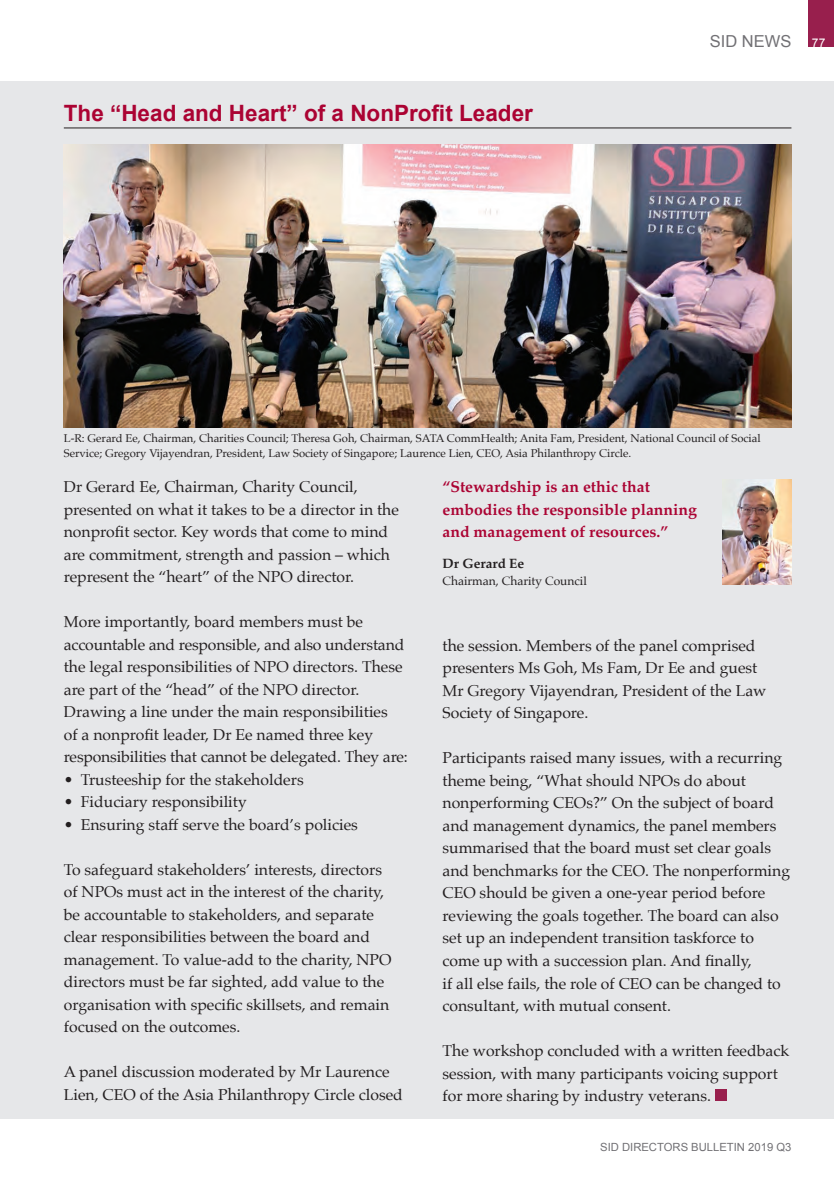
<style>
.page{position:relative;width:834px;height:1178px;background:#fff}
.page>*{position:absolute;margin:0;border:0;box-sizing:border-box;transform-origin:0 0}
.t1{font:700 22.5px "Arial";color:#ab0333}
.t2{font:16.5px "Arial";color:#717074}
.t3{font:15.75px/22.5px "Palatino";color:#231f20}
.t4{font:700 15.75px/22.5px "Palatino";color:#ab0333}
.t5{font:700 13.5px "Palatino";color:#231f20}
.t6{font:12px "Palatino";color:#231f20}
.t7{font:11.25px/14.2px "Palatino";color:#231f20}
.t8{font:11.25px "Arial";color:#717074}
.s1{font-size:12px;color:#fff}
</style>
<div class="page">
<div style="left:808px;top:0;width:25px;height:47px;background:#981f4d"></div>
<div style="left:0;top:81px;width:833px;height:1037px;background:#e6e7e9"></div>
<img style="left:722px;top:479px;width:69px;height:106px">
<img style="left:64px;top:145px;width:727px;height:283px">
<div style="left:715px;top:1089px;width:11px;height:12px;background:#981f4d"></div>
<hr style="left:64px;top:128px;width:727px;height:1px;background:#231f20">
<p class="t1" style="left:64px;top:98px;width:470px">The “Head and Heart” of a NonProfit Leader</p>
<p class="t2" style="left:709px;top:30px;width:117px">SID NEWS <span class="s1">77</span></p>
<p class="t7" style="left:64px;top:431px;width:698px">L-R: Gerard Ee, Chairman, Charities Council; Theresa Goh, Chairman, SATA CommHealth; Anita Fam, President, National Council of Social<br>Service; Gregory Vijayendran, President, Law Society of Singapore; Laurence Lien, CEO, Asia Philanthropy Circle.</p>
<p class="t3" style="left:64px;top:475px;width:336px">Dr Gerard Ee, Chairman, Charity Council, presented on what it takes to be a director in the nonprofit sector. Key words that come to mind are commitment, strength and passion – which represent the “heart” of the NPO director.</p>
<p class="t3" style="left:64px;top:611px;width:345px">More importantly, board members must be accountable and responsible, and also understand the legal responsibilities of NPO directors. These are part of the “head” of the NPO director.<br>Drawing a line under the main responsibilities<br>of a nonprofit leader, Dr Ee named three key responsibilities that cannot be delegated. They are:</p>
<p class="t3" style="left:64px;top:768px;width:241px">• Trusteeship for the stakeholders</p>
<p class="t3" style="left:64px;top:790px;width:184px">• Fiduciary responsibility</p>
<p class="t3" style="left:64px;top:813px;width:295px">• Ensuring staff serve the board’s policies</p>
<p class="t3" style="left:64px;top:858px;width:329px">To safeguard stakeholders’ interests, directors of NPOs must act in the interest of the charity, be accountable to stakeholders, and separate clear responsibilities between the board and management. To value-add to the charity, NPO directors must be far sighted, add value to the organisation with specific skillsets, and remain focused on the outcomes.</p>
<p class="t3" style="left:64px;top:1061px;width:340px">A panel discussion moderated by Mr Laurence<br>Lien, CEO of the Asia Philanthropy Circle closed</p>
<p class="t4" style="left:442px;top:475px;width:256px">“Stewardship is an ethic that embodies the responsible planning and management of resources.”</p>
<p class="t5" style="left:442px;top:552px;width:83px">Dr Gerard Ee</p>
<p class="t6" style="left:442px;top:571px;width:146px">Chairman, Charity Council</p>
<p class="t3" style="left:442px;top:634px;width:325px">the session. Members of the panel comprised presenters Ms Goh, Ms Fam, Dr Ee and guest Mr Gregory Vijayendran, President of the Law Society of Singapore.</p>
<p class="t3" style="left:442px;top:747px;width:349px">Participants raised many issues, with a recurring theme being, “What should NPOs do about nonperforming CEOs?” On the subject of board and management dynamics, the panel members summarised that the board must set clear goals and benchmarks for the CEO. The nonperforming CEO should be given a one-year period before reviewing the goals together. The board can also set up an independent transition taskforce to come up with a succession plan. And finally,</p>
<p class="t3" style="left:442px;top:972px;width:340px">if all else fails, the role of CEO can be changed to consultant, with mutual consent.</p>
<p class="t3" style="left:442px;top:1039px;width:348px">The workshop concluded with a written feedback session, with many participants voicing support for more sharing by industry veterans.</p>
<p class="t8" style="left:600px;top:1139px;width:193px">SID DIRECTORS BULLETIN 2019 Q3</p>
</div>
